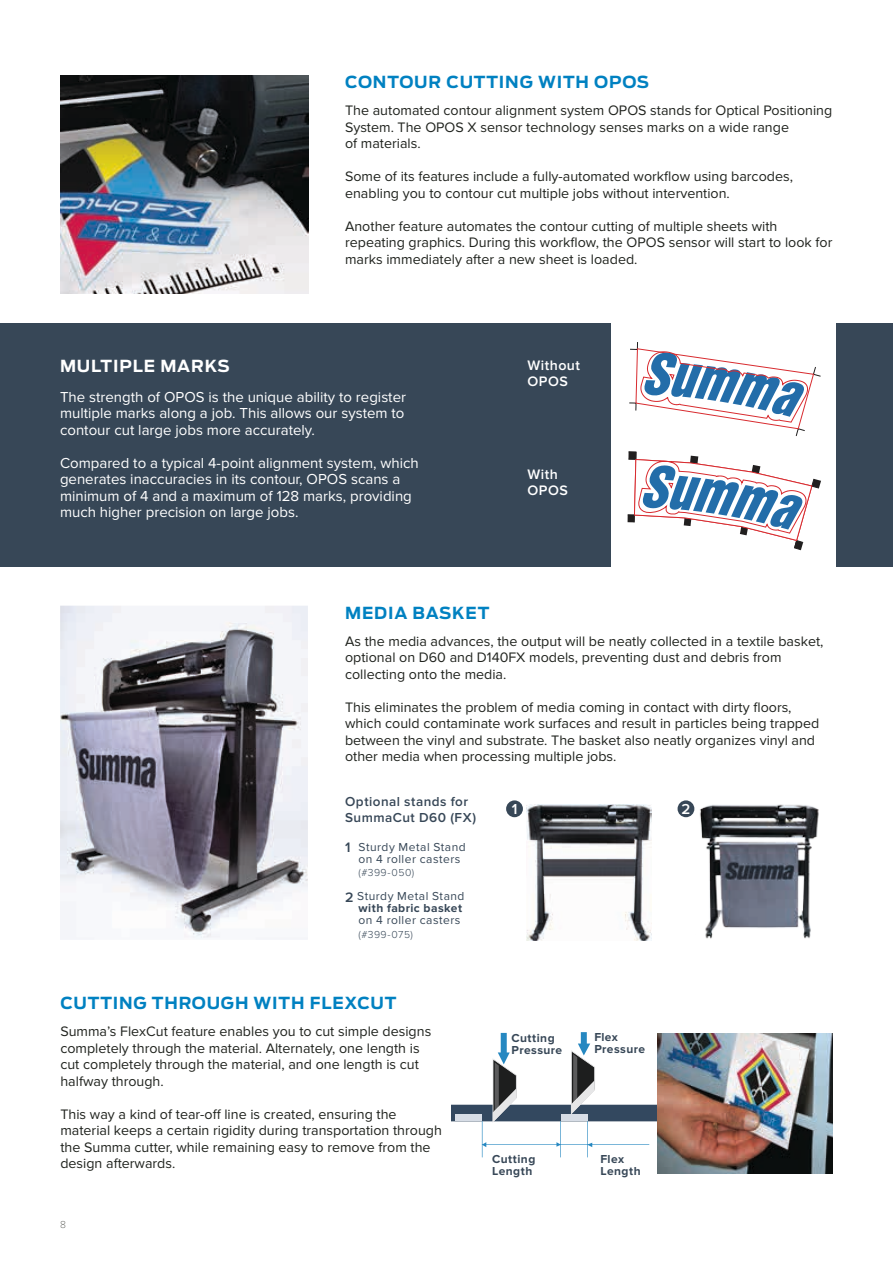
<style>
.page{position:relative;width:893px;height:1263px;background:#fff}
.page>*{position:absolute;margin:0;border:0;box-sizing:border-box;transform-origin:0 0}
.Intertitels_spacing{font:700 16.5px "Antenna";letter-spacing:.05em;color:#0081c1}
.Antenna___Subtitel{font:700 16.5px "Antenna";letter-spacing:.05em;color:#fff}
.Basic_Inverted{font:15px/16.5px "Proxima Nova";color:#fff;text-align:justify}
.t1{font:600 15px "Proxima Nova";color:#fff}
.t2{font:14.25px/16.5px "Proxima Nova";color:#20231e}
.t3{font:600 14.25px "Proxima Nova";letter-spacing:.035em;color:#fff}
.t4{font:600 13.5px/16.5px "Proxima Nova";letter-spacing:.035em;color:#374757}
.t5{font:12px/12px "Proxima Nova";letter-spacing:.04em;color:#374757;text-align:right}
.non-align{font:700 12px/12px "Proxima Nova";letter-spacing:.035em;color:#374757}
.t6{font:300 10.5px "Proxima Nova";letter-spacing:.045em;color:#374757}
.t7{font:100 10.5px "Proxima Nova T";color:#20231e}
.s1{font-weight:600;font-size:14.25px}
.s2{font-weight:700}
</style>
<div class="page">
<img style="left:60px;top:75px;width:249px;height:219px">
<div style="left:0;top:324px;width:893px;height:243px;background:#374757"></div>
<img style="left:60px;top:606px;width:248px;height:333px">
<div style="left:611px;top:317px;width:225px;height:252px;background:#fff"></div>
<svg style="left:629px;top:342px;width:192px;height:94px"></svg>
<svg style="left:812px;top:479px;width:9px;height:9px"></svg>
<svg style="left:627px;top:451px;width:192px;height:99px"></svg>
<img style="left:700px;top:804px;width:119px;height:135px">
<img style="left:526px;top:804px;width:125px;height:136px">
<div style="left:506px;top:800px;width:17px;height:17px;background:#374757;border-radius:50%"></div>
<div style="left:678px;top:800px;width:16px;height:17px;background:#374757;border-radius:50%"></div>
<div style="left:451px;top:1105px;width:214px;height:16px;background:#33485f"></div>
<div style="left:455px;top:1114px;width:27px;height:7px;background:#d7dde6"></div>
<svg style="left:482px;top:1032px;width:167px;height:125px"></svg>
<img style="left:657px;top:1034px;width:176px;height:139px">
<p class="Intertitels_spacing" style="left:345px;top:72px;width:306px">CONTOUR CUTTING WITH OPOS</p>
<p class="t2" style="left:345px;top:103px;width:489px">The automated contour alignment system OPOS stands for Optical Positioning<br>System. The OPOS X sensor technology senses marks on a wide range<br>of materials.</p>
<p class="t2" style="left:345px;top:169px;width:449px">Some of its features include a fully-automated workflow using barcodes, enabling you to contour cut multiple jobs without intervention.</p>
<p class="t2" style="left:345px;top:218px;width:489px">Another feature automates the contour cutting of multiple sheets with repeating graphics. During this workflow, the OPOS sensor will start to look for marks immediately after a new sheet is loaded.</p>
<p class="Antenna___Subtitel" style="left:60px;top:356px;width:171px">MULTIPLE MARKS</p>
<p class="Basic_Inverted" style="left:60px;top:389px;width:348px">The strength of OPOS is the unique ability to register multiple marks along a job. This allows our system to contour cut large jobs more accurately.</p>
<p class="Basic_Inverted" style="left:60px;top:455px;width:360px;text-align:left">Compared to a typical 4-point alignment system, which generates inaccuracies in its contour, OPOS scans a minimum of 4 and a maximum of 128 marks, providing much higher precision on large jobs.</p>
<p class="t3" style="left:527px;top:357px;width:54px">Without</p>
<p class="t3" style="left:527px;top:373px;width:42px">OPOS</p>
<p class="t3" style="left:527px;top:466px;width:32px">With</p>
<p class="t3" style="left:527px;top:482px;width:42px">OPOS</p>
<p class="Intertitels_spacing" style="left:345px;top:603px;width:146px">MEDIA BASKET</p>
<p class="t2" style="left:345px;top:633px;width:480px">As the media advances, the output will be neatly collected in a textile basket, optional on D60 and D140FX models, preventing dust and debris from collecting onto the media.</p>
<p class="t2" style="left:345px;top:699px;width:476px">This eliminates the problem of media coming in contact with dirty floors, which could contaminate work surfaces and result in particles being trapped between the vinyl and substrate. The basket also neatly organizes vinyl and other media when processing multiple jobs.</p>
<p class="t4" style="left:345px;top:793px;width:133px">Optional stands for<br>SummaCut D60 (FX)</p>
<p class="t5" style="left:345px;top:841px;width:122px"><span class="s1">1</span> Sturdy Metal Stand</p>
<p class="t5" style="left:359px;top:853px;width:103px">on 4 roller casters</p>
<p class="t6" style="left:359px;top:866px;width:57px">(#399-050)</p>
<p class="t5" style="left:345px;top:890px;width:121px"><span class="s1">2</span> Sturdy Metal Stand <span class="s2">with fabric basket</span></p>
<p class="t5" style="left:359px;top:914px;width:103px">on 4 roller casters</p>
<p class="t6" style="left:359px;top:928px;width:56px">(#399-075)</p>
<p class="t1" style="left:512px;top:800px;width:7px">1</p>
<p class="t1" style="left:681px;top:800px;width:10px">2</p>
<p class="Intertitels_spacing" style="left:60px;top:993px;width:338px">CUTTING THROUGH WITH FLEXCUT</p>
<p class="t2" style="left:60px;top:1023px;width:372px">Summa’s FlexCut feature enables you to cut simple designs completely through the material. Alternately, one length is cut completely through the material, and one length is cut halfway through.</p>
<p class="t2" style="left:60px;top:1106px;width:383px">This way a kind of tear-off line is created, ensuring the material keeps a certain rigidity during transportation through the Summa cutter, while remaining easy to remove from the design afterwards.</p>
<p class="t7" style="left:60px;top:1218px;width:7px">8</p>
<p class="non-align" style="left:511px;top:1033px;width:45px">Cutting</p>
<p class="non-align" style="left:511px;top:1045px;width:52px">Pressure</p>
<p class="non-align" style="left:594px;top:1031px;width:25px">Flex</p>
<p class="non-align" style="left:594px;top:1043px;width:52px">Pressure</p>
<p class="non-align" style="left:492px;top:1154px;width:45px">Cutting<br>Length</p>
<p class="non-align" style="left:600px;top:1154px;width:42px">Flex<br>Length</p>
</div>
